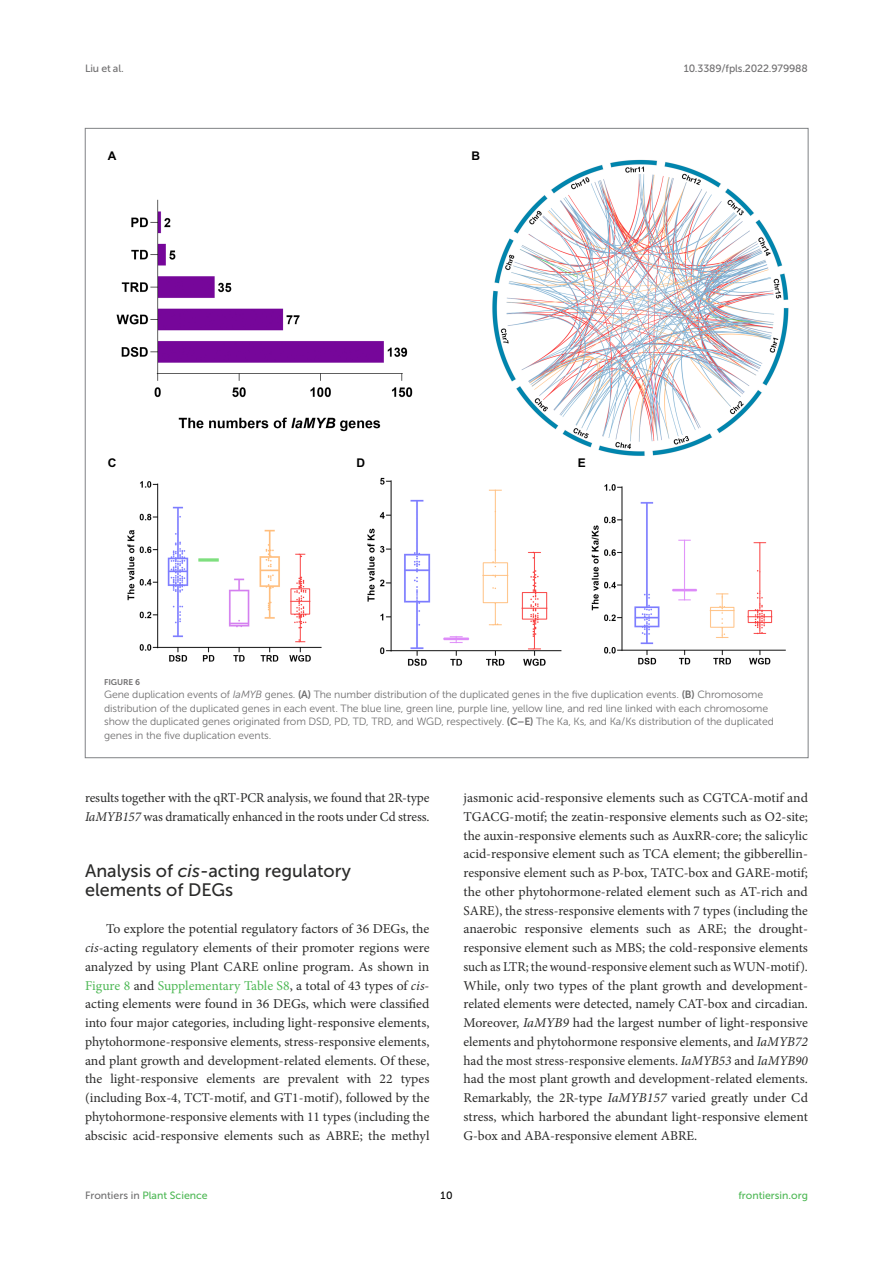
<style>
.page{position:relative;width:893px;height:1263px;background:#fff}
.page>*{position:absolute;margin:0;border:0;box-sizing:border-box;transform-origin:0 0}
.HEAD_2{font:18px/18.8px "Museo Sans 500";color:#2b2b2a}
.TEXT_FLUSH{font:13.5px/18.8px "Minion Pro";letter-spacing:-.005em;color:#2b2b2a;text-align:justify}
.TEXT{font:13.5px/18.8px "Minion Pro";letter-spacing:-.01em;color:#2b2b2a}
.t1{font:700 12px "Arial";color:#000}
.FIG_LEG{font:10.5px/13.5px "Museo Sans 300";letter-spacing:-.01em;color:#706f70}
.t2{font:10.5px "Museo Sans 500";color:#4eb855}
.t3{font:10.5px "Museo Sans 500";letter-spacing:-.015em;color:#706f70}
.t4{font:10.5px "Museo Sans 500";color:#000}
.FIG_HD{font:8.25px "Museo Sans 700";letter-spacing:-.01em;color:#706f70}
.s1{font-style:italic}
.s2{font-family:"Museo Sans 700"}
.s3{color:#4eb855}
.s4{color:#706f70}
</style>
<div class="page">
<img style="left:116px;top:159px;width:673px;height:507px">
<p class="t3" style="left:85px;top:63px;width:40px">Liu et al.</p>
<p class="t3" style="left:684px;top:63px;width:126px">10.3389/fpls.2022.979988</p>
<p class="t1" style="left:108px;top:148px;width:10px">A</p>
<p class="t1" style="left:471px;top:148px;width:10px">B</p>
<p class="t1" style="left:108px;top:454px;width:10px">C</p>
<p class="t1" style="left:357px;top:454px;width:10px">D</p>
<p class="t1" style="left:578px;top:454px;width:10px">E</p>
<p class="FIG_HD" style="left:104px;top:677px;width:37px">FIGURE 6</p>
<p class="FIG_LEG" style="left:104px;top:688px;width:671px">Gene duplication events of <span class="s1">IaMYB</span> genes. <span class="s2">(A)</span> The number distribution of the duplicated genes in the five duplication events. <span class="s2">(B)</span> Chromosome distribution of the duplicated genes in each event. The blue line, green line, purple line, yellow line, and red line linked with each chromosome show the duplicated genes originated from DSD, PD, TD, TRD, and WGD, respectively. <span class="s2">(C–E)</span> The Ka, Ks, and Ka/Ks distribution of the duplicated genes in the five duplication events.</p>
<p class="TEXT" style="left:85px;top:788px;width:346px">results together with the qRT-PCR analysis, we found that 2R-type<br><span class="s1">IaMYB157</span> was dramatically enhanced in the roots under Cd stress.</p>
<p class="HEAD_2" style="left:85px;top:861px;width:267px">Analysis of <span class="s1">cis</span>-acting regulatory elements of DEGs</p>
<p class="TEXT_FLUSH" style="left:85px;top:920px;width:346px;text-indent:21px">To explore the potential regulatory factors of 36 DEGs, the <span class="s1">cis</span>-acting regulatory elements of their promoter regions were analyzed by using Plant CARE online program. As shown in <span class="s3">Figure 8</span> and <span class="s3">Supplementary Table S8</span>, a total of 43 types of <span class="s1">cis&shy;</span>acting elements were found in 36 DEGs, which were classified into four major categories, including light-responsive elements, phytohormone-responsive elements, stress-responsive elements, and plant growth and development-related elements. Of these, the light-responsive elements are prevalent with 22 types (including Box-4, TCT-motif, and GT1-motif), followed by the phytohormone-responsive elements with 11 types (including the abscisic acid-responsive elements such as ABRE; the methyl</p>
<p class="TEXT_FLUSH" style="left:463px;top:788px;width:346px">jasmonic acid-responsive elements such as CGTCA-motif and TGACG-motif; the zeatin-responsive elements such as O2-site; the auxin-responsive elements such as AuxRR-core; the salicylic acid-responsive element such as TCA element; the gibberellin&shy;responsive element such as P-box, TATC-box and GARE-motif; the other phytohormone-related element such as AT-rich and SARE), the stress-responsive elements with 7 types (including the anaerobic responsive elements such as ARE; the drought&shy;responsive element such as MBS; the cold-responsive elements such as LTR; the wound-responsive element such as WUN-motif).<br>While, only two types of the plant growth and development&shy;related elements were detected, namely CAT-box and circadian.<br>Moreover, <span class="s1">IaMYB9</span> had the largest number of light-responsive elements and phytohormone responsive elements, and <span class="s1">IaMYB72 </span>had the most stress-responsive elements. <span class="s1">IaMYB53</span> and <span class="s1">IaMYB90 </span>had the most plant growth and development-related elements.<br>Remarkably, the 2R-type <span class="s1">IaMYB157</span> varied greatly under Cd stress, which harbored the abundant light-responsive element G-box and ABA-responsive element ABRE.</p>
<p class="t2" style="left:85px;top:1190px;width:124px"><span class="s4">Frontiers in</span> Plant Science</p>
<p class="t4" style="left:440px;top:1190px;width:14px">10</p>
<p class="t2" style="left:738px;top:1190px;width:71px">frontiersin.org</p>
</div>
